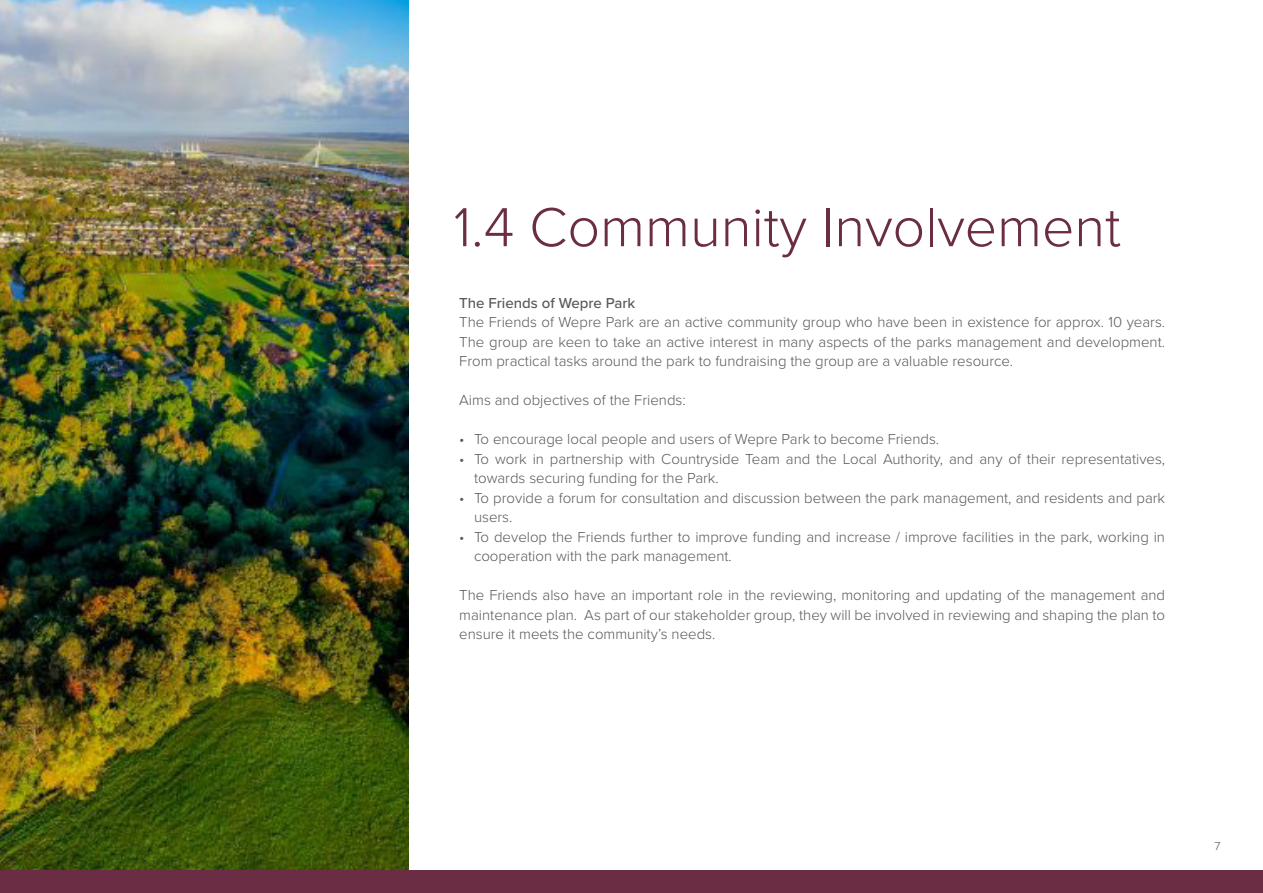
<style>
.page{position:relative;width:1263px;height:893px;background:#fff}
.page>*{position:absolute;margin:0;border:0;box-sizing:border-box;transform-origin:0 0}
.t1{font:300 57px "Proxima Nova";color:#6a2d44}
.t2{font:300 15px/19.5px "Proxima Nova";color:#57585a}
.t3{font:500 15px "Proxima Nova";color:#57585a}
.t4{font:300 12px "Proxima Nova";color:#57585a}
</style>
<div class="page">
<img style="left:0;top:0;width:408px;height:871px">
<div style="left:0;top:871px;width:1263px;height:22px;background:#6a2d44"></div>
<h1 class="t1" style="left:453px;top:185px;width:669px">1.4 Community Involvement</h1>
<p class="t3" style="left:459px;top:292px;width:178px">The Friends of Wepre Park</p>
<p class="t2" style="left:459px;top:312px;width:707px;text-align:justify">The Friends of Wepre Park are an active community group who have been in existence for approx. 10 years.<br>The group are keen to take an active interest in many aspects of the parks management and development.<br>From practical tasks around the park to fundraising the group are a valuable resource.</p>
<p class="t2" style="left:459px;top:390px;width:228px">Aims and objectives of the Friends:</p>
<p class="t2" style="left:459px;top:429px;width:481px">• To encourage local people and users of Wepre Park to become Friends.</p>
<p class="t2" style="left:474px;top:448px;width:693px;text-indent:-15px">• To work in partnership with Countryside Team and the Local Authority, and any of their representatives, towards securing funding for the Park.</p>
<p class="t2" style="left:474px;top:487px;width:693px;text-indent:-15px">• To provide a forum for consultation and discussion between the park management, and residents and park users.</p>
<p class="t2" style="left:474px;top:526px;width:692px;text-indent:-15px">• To develop the Friends further to improve funding and increase / improve facilities in the park, working in cooperation with the park management.</p>
<p class="t2" style="left:459px;top:585px;width:707px;text-align:justify">The Friends also have an important role in the reviewing, monitoring and updating of the management and maintenance plan. As part of our stakeholder group, they will be involved in reviewing and shaping the plan to ensure it meets the community’s needs.</p>
<p class="t4" style="left:1214px;top:837px;width:8px">7</p>
</div>
